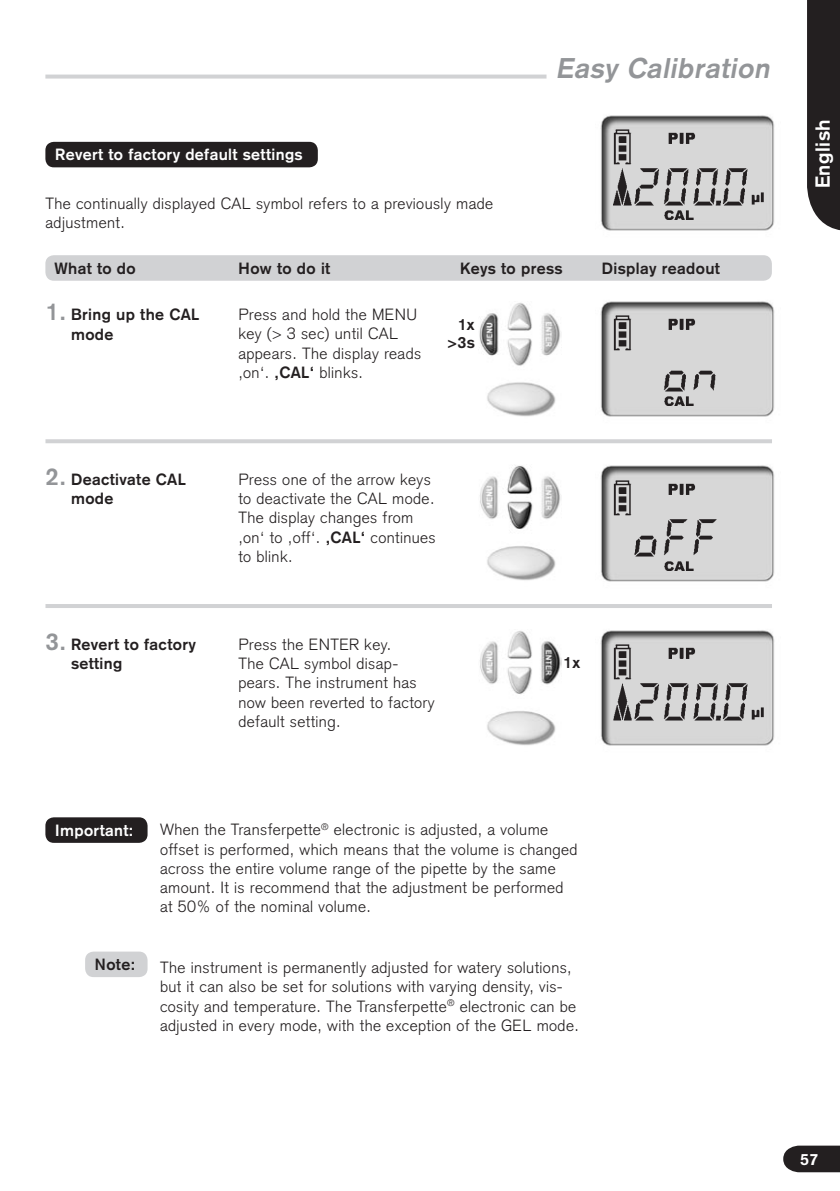
<style>
.page{position:relative;width:840px;height:1191px;background:#fff}
.page>*{position:absolute;margin:0;border:0;box-sizing:border-box;transform-origin:0 0}
.t1{font:italic 700 28px "Akzidenz Grotesk";color:#939598}
.t2{font:700 20px "Akzidenz Grotesk";letter-spacing:.025em;color:#fff}
.t3{font:300 16px/19.2px "Akzidenz Grotesk";letter-spacing:.025em;color:#231f20}
.t4{font:700 16px/19.2px "Akzidenz Grotesk";letter-spacing:.025em;color:#231f20}
.t5{font:700 16px "Akzidenz Grotesk";letter-spacing:.025em;color:#fff}
.s1{font-size:24px;color:#939598}
.s2{font-weight:700}
</style>
<div class="page">
<img style="left:480px;top:465px;width:81px;height:116px">
<img style="left:480px;top:631px;width:81px;height:115px">
<img style="left:479px;top:303px;width:82px;height:114px">
<img style="left:600px;top:115px;width:175px;height:116px">
<img style="left:613px;top:130px;width:154px;height:89px">
<img style="left:600px;top:301px;width:175px;height:116px">
<img style="left:613px;top:315px;width:154px;height:90px">
<img style="left:600px;top:465px;width:175px;height:117px">
<img style="left:613px;top:480px;width:154px;height:90px">
<img style="left:600px;top:630px;width:175px;height:116px">
<img style="left:613px;top:645px;width:154px;height:89px">
<svg style="left:807px;top:0;width:32px;height:230px;background:#2d292a"></svg>
<svg style="left:783px;top:1145px;width:56px;height:27px;background:#353132"></svg>
<hr style="left:45px;top:439px;width:726px;height:4px;background:#d1d2d4">
<hr style="left:45px;top:604px;width:726px;height:4px;background:#d1d2d4">
<svg style="left:45px;top:75px;width:501px;height:4px;background:#d6d6d8"></svg>
<div style="left:45px;top:255px;width:726px;height:26px;background:#d1d2d4;border-radius:9px"></div>
<div style="left:45px;top:142px;width:272px;height:25px;background:#231f20;border-radius:9px"></div>
<div style="left:45px;top:817px;width:102px;height:26px;background:#231f20;border-radius:9px"></div>
<div style="left:85px;top:951px;width:62px;height:26px;background:#d1d2d4;border-radius:9px"></div>
<p class="t5" style="left:55px;top:145px;width:249px">Revert to factory default settings</p>
<p class="t3" style="left:45px;top:194px;width:449px">The continually displayed CAL symbol refers to a previously made adjustment.</p>
<h1 class="t1" style="left:555px;top:52px;width:221px">Easy Calibration</h1>
<p class="t4" style="left:54px;top:258px;width:83px">What to do</p>
<p class="t4" style="left:238px;top:258px;width:93px">How to do it</p>
<p class="t4" style="left:459px;top:258px;width:104px">Keys to press</p>
<p class="t4" style="left:601px;top:258px;width:119px">Display readout</p>
<p class="t4" style="left:71px;top:305px;width:130px;text-indent:-26px"><span class="s1">1.</span> Bring up the CAL mode</p>
<p class="t3" style="left:238px;top:305px;width:184px">Press and hold the MENU key (&gt; 3 sec) until CAL appears. The display reads ‚on‘. <span class="s2">‚CAL‘</span> blinks.</p>
<p class="t4" style="left:447px;top:315px;width:29px;line-height:18px;text-align:right">1x &gt;3s</p>
<p class="t4" style="left:71px;top:470px;width:116px;text-indent:-26px"><span class="s1">2.</span> Deactivate CAL mode</p>
<p class="t3" style="left:238px;top:470px;width:199px">Press one of the arrow keys to deactivate the CAL mode.<br>The display changes from ‚on‘ to ‚off‘. <span class="s2">‚CAL‘</span> continues to blink.</p>
<p class="t4" style="left:71px;top:634px;width:126px;text-indent:-26px"><span class="s1">3.</span> Revert to factory setting</p>
<p class="t3" style="left:238px;top:635px;width:197px">Press the ENTER key.<br>The CAL symbol disap&shy;pears. The instrument has now been reverted to factory default setting.</p>
<p class="t4" style="left:563px;top:652px;width:19px">1x</p>
<p class="t5" style="left:55px;top:820px;width:79px">Important:</p>
<p class="t4" style="left:95px;top:954px;width:42px">Note:</p>
<p class="t3" style="left:160px;top:820px;width:419px">When the Transferpette<sup>®</sup> electronic is adjusted, a volume offset is performed, which means that the volume is changed across the entire volume range of the pipette by the same amount. It is recommend that the adjustment be performed at 50% of the nominal volume.</p>
<p class="t3" style="left:160px;top:958px;width:420px">The instrument is permanently adjusted for watery solutions, but it can also be set for solutions with varying density, vis&shy;cosity and temperature. The Transferpette<sup>®</sup> electronic can be adjusted in every mode, with the exception of the GEL mode.</p>
<p class="t2" style="left:810px;top:188px;width:70px;rotate:-90deg">English</p>
<p class="t5" style="left:799px;top:1150px;width:20px">57</p>
</div>
